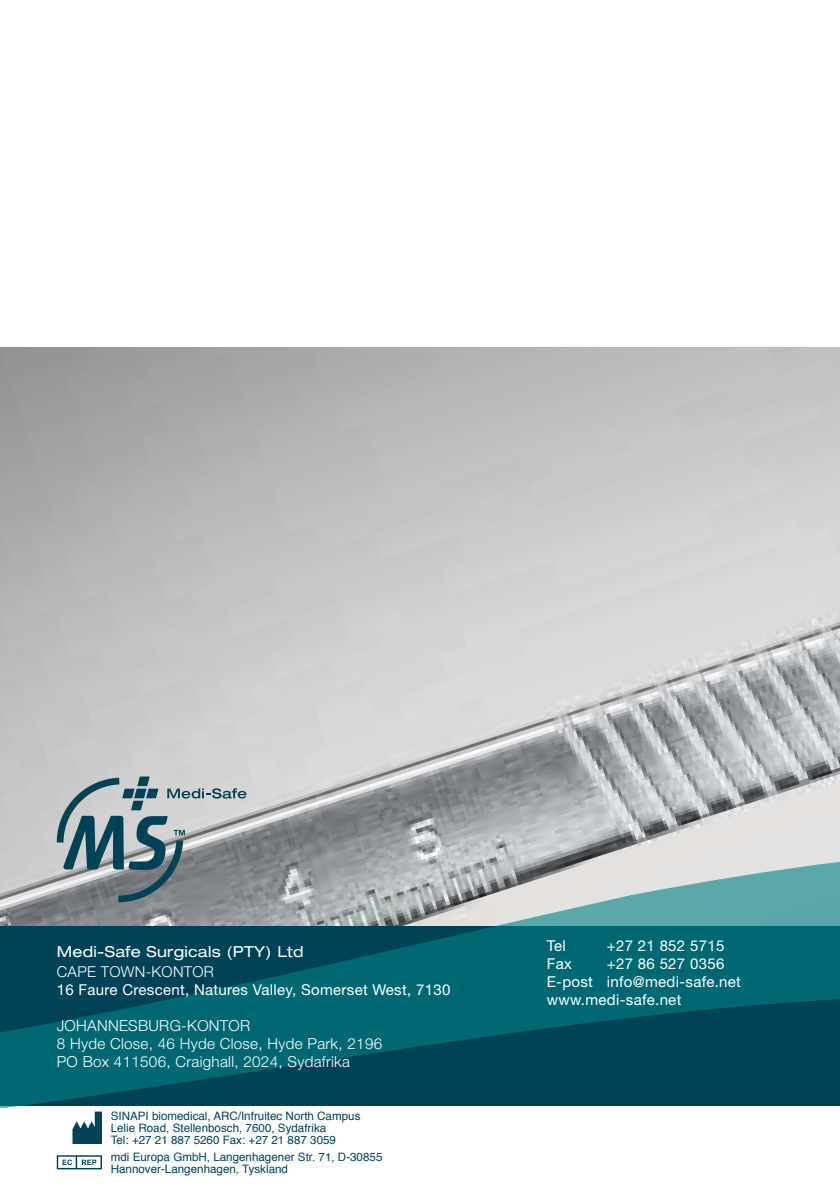
<style>
.page{position:relative;width:840px;height:1191px;background:#fff}
.page>*{position:absolute;margin:0;border:0;box-sizing:border-box;transform-origin:0 0}
.t1{font:300 15.2px/18px "Helvetica Neue";letter-spacing:.02em;color:#fff}
.t2{font:expanded 15.2px "Helvetica Neue";letter-spacing:.02em;color:#fff}
.t3{font:15px/18px "Helvetica Neue";letter-spacing:.02em;color:#fff}
.t4{font:300 15px "Helvetica Neue";letter-spacing:.02em;color:#fff}
.t5{font:11.6px/12px "Helvetica";color:#004357}
</style>
<div class="page">
<img style="left:0;top:347px;width:839px;height:471px">
<svg style="left:0;top:818px;width:839px;height:289px;background:#37757f"></svg>
<svg style="left:57px;top:776px;width:189px;height:126px;background:#8b9a9f"></svg>
<svg style="left:57px;top:1155px;width:45px;height:14px"></svg>
<svg style="left:72px;top:1111px;width:30px;height:33px"></svg>
<h1 class="t2" style="left:57px;top:942px;width:248px">Medi-Safe Surgicals (PTY) Ltd</h1>
<p class="t4" style="left:57px;top:962px;width:159px">CAPE TOWN-KONTOR</p>
<p class="t3" style="left:57px;top:980px;width:395px">16 Faure Crescent, Natures Valley, Somerset West, 7130</p>
<h1 class="t1" style="left:57px;top:1016px;width:327px">JOHANNESBURG-KONTOR<br>8 Hyde Close, 46 Hyde Close, Hyde Park, 2196<br>PO Box 411506, Craighall, 2024, Sydafrika</h1>
<p class="t5" style="left:111px;top:1110px;width:251px">SINAPI biomedical, ARC/Infruitec North Campus<br>Lelie Road, Stellenbosch, 7600, Sydafrika<br>Tel: +27 21 887 5260 Fax: +27 21 887 3059</p>
<p class="t5" style="left:111px;top:1151px;width:273px">mdi Europa GmbH, Langenhagener Str. 71, D-30855<br>Hannover-Langenhagen, Tyskland</p>
<p class="t3" style="left:546px;top:936px;width:20px">Tel</p>
<p class="t3" style="left:606px;top:936px;width:119px">+27 21 852 5715</p>
<p class="t3" style="left:546px;top:954px;width:27px">Fax</p>
<p class="t3" style="left:546px;top:954px;width:196px;text-indent:60px">+27 86 527 0356<br>E-post info@medi-safe.net www.medi-safe.net</p>
</div>
